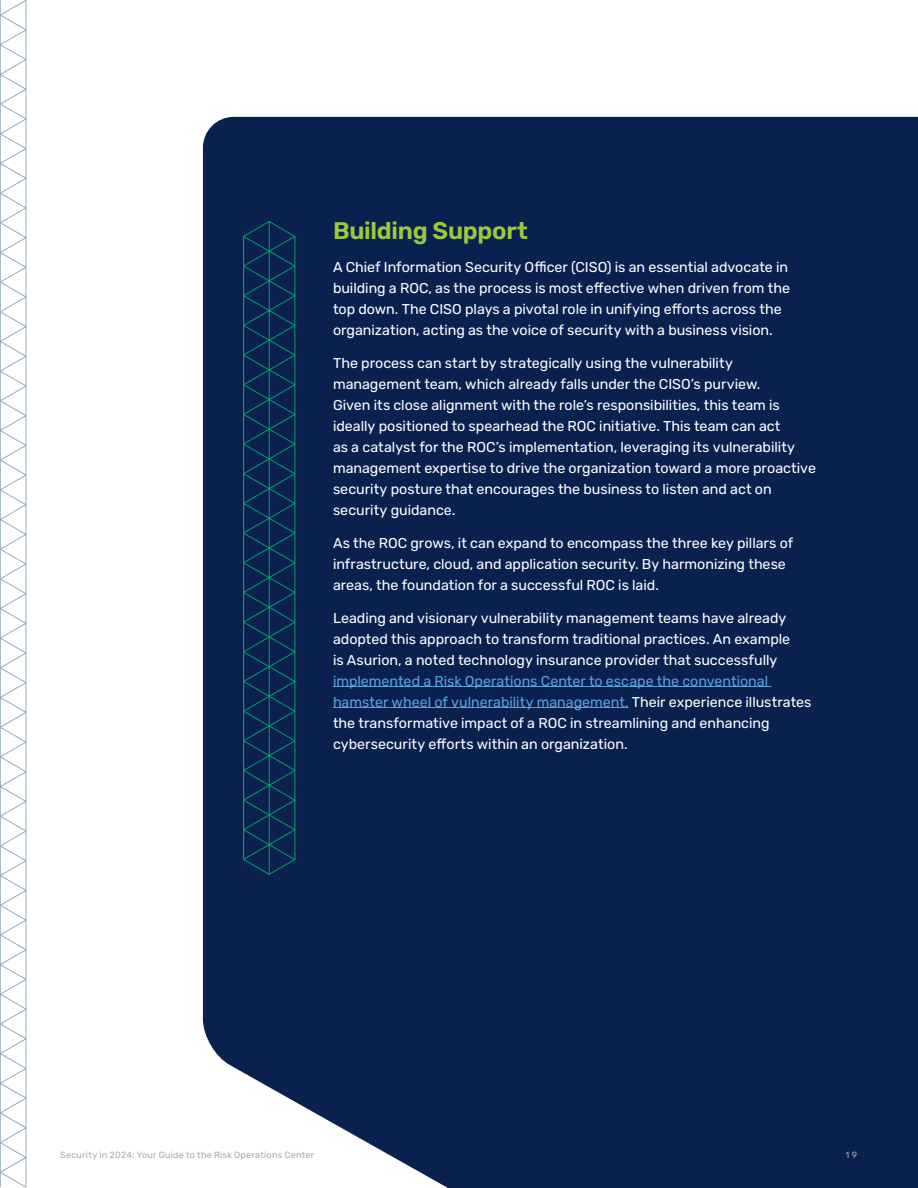
<style>
.page{position:relative;width:918px;height:1188px;background:#fff}
.page>*{position:absolute;margin:0;border:0;box-sizing:border-box;transform-origin:0 0}
.t1{font:600 24px "Rubik";letter-spacing:-.01em;color:#9aca3c}
.t2{font:14.25px/21px "Rubik";color:#fff}
.t3{font:9px "Rubik";letter-spacing:.025em;color:#a7a9ac}
.s1{color:#5aa2d9}
</style>
<div class="page">
<svg style="left:0;top:0;width:27px;height:1187px"></svg>
<div style="left:203px;top:117px;width:715px;height:1071px;background:#0a214f"></div>
<svg style="left:243px;top:221px;width:52px;height:653px;background:#083351"></svg>
<hr style="left:333px;top:686px;width:438px;height:1px;background:#5aa2d9">
<hr style="left:333px;top:707px;width:296px;height:1px;background:#5aa2d9">
<h1 class="t1" style="left:333px;top:219px;width:197px">Building Support</h1>
<p class="t2" style="left:333px;top:257px;width:459px">A Chief Information Security Officer (CISO) is an essential advocate in building a ROC, as the process is most effective when driven from the top down. The CISO plays a pivotal role in unifying efforts across the organization, acting as the voice of security with a business vision.</p>
<p class="t2" style="left:333px;top:353px;width:485px">The process can start by strategically using the vulnerability management team, which already falls under the CISO’s purview.<br>Given its close alignment with the role’s responsibilities, this team is ideally positioned to spearhead the ROC initiative. This team can act<br>as a catalyst for the ROC’s implementation, leveraging its vulnerability management expertise to drive the organization toward a more proactive security posture that encourages the business to listen and act on security guidance.</p>
<p class="t2" style="left:333px;top:533px;width:462px">As the ROC grows, it can expand to encompass the three key pillars of infrastructure, cloud, and application security. By harmonizing these areas, the foundation for a successful ROC is laid.</p>
<p class="t2" style="left:333px;top:608px;width:459px">Leading and visionary vulnerability management teams have already adopted this approach to transform traditional practices. An example is Asurion, a noted technology insurance provider that successfully</p>
<p class="t2" style="left:333px;top:671px;width:480px"><span class="s1">implemented a Risk Operations Center to escape the conventional hamster wheel of vulnerability management.</span> Their experience illustrates the transformative impact of a ROC in streamlining and enhancing cybersecurity efforts within an organization.</p>
<p class="t3" style="left:60px;top:1151px;width:256px">Security in 2024: Your Guide to the Risk Operations Center</p>
<p class="t3" style="left:845px;top:1151px;width:13px">1 9</p>
</div>
